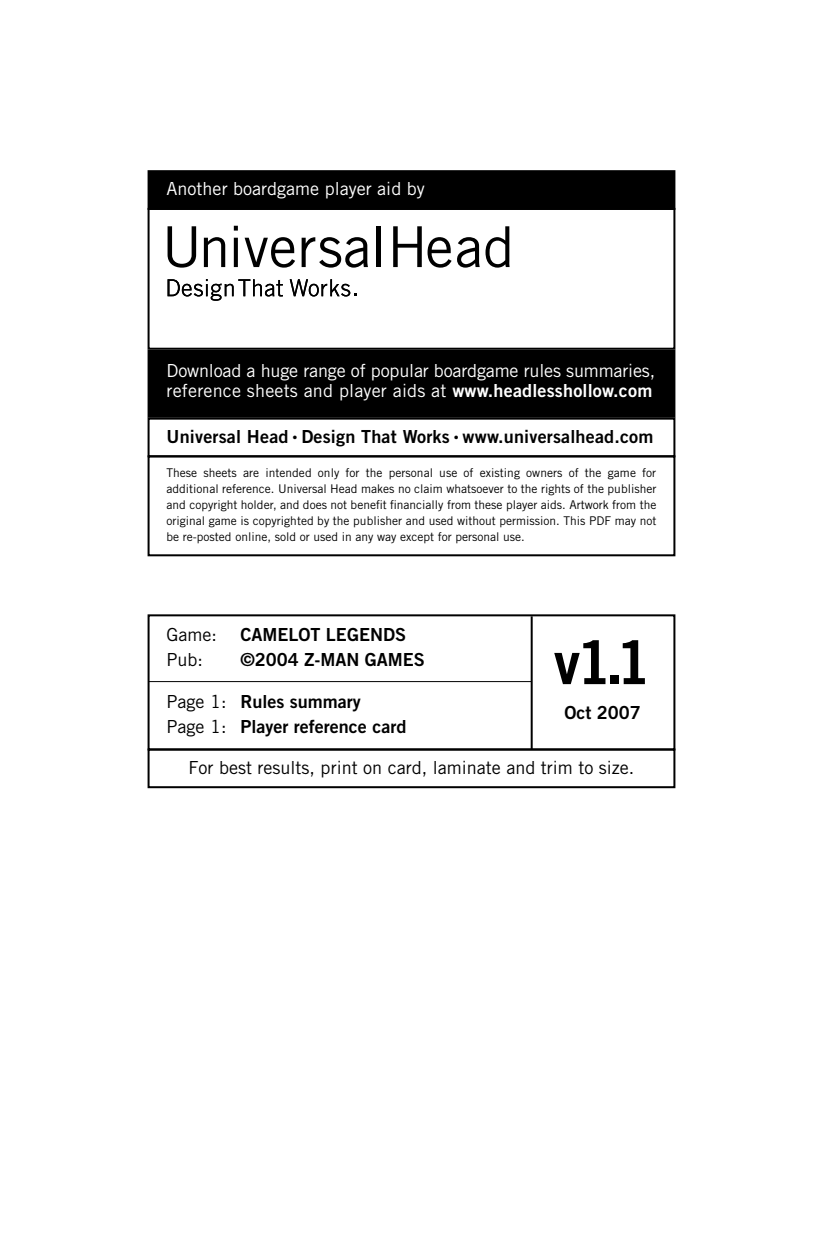
<style>
.page{position:relative;width:823px;height:1248px;background:#fff}
.page>*{position:absolute;margin:0;border:0;box-sizing:border-box;transform-origin:0 0}
.t1{font:60px "Trade Gothic Bold Two";color:#000}
.t2{font:18px/20px "Trade Gothic";color:#fff}
.t3{font:18px/25px "Trade Gothic Bold Two";color:#000}
.t4{font:18px "Trade Gothic";color:#000}
.t5{font:12px/16px "Trade Gothic";color:#000;text-align:justify}
.s1{font-family:"Trade Gothic Bold Two"}
.s2{font-size:10px}
.s3{font-family:"Trade Gothic"}
</style>
<div class="page">
<svg style="left:167px;top:226px;width:29px;height:41px"></svg>
<svg style="left:204px;top:237px;width:21px;height:30px"></svg>
<svg style="left:234px;top:226px;width:4px;height:4px"></svg>
<svg style="left:234px;top:238px;width:4px;height:29px"></svg>
<svg style="left:244px;top:237px;width:51px;height:30px"></svg>
<svg style="left:301px;top:237px;width:67px;height:30px"></svg>
<hr style="left:376px;top:226px;width:4px;height:41px;background:#000">
<svg style="left:393px;top:226px;width:28px;height:41px"></svg>
<svg style="left:427px;top:237px;width:24px;height:30px"></svg>
<svg style="left:457px;top:237px;width:22px;height:30px"></svg>
<svg style="left:485px;top:226px;width:24px;height:41px"></svg>
<svg style="left:167px;top:279px;width:116px;height:22px"></svg>
<svg style="left:289px;top:279px;width:67px;height:17px"></svg>
<div style="left:148px;top:171px;width:526px;height:38px;background:#000"></div>
<div style="left:147px;top:170px;width:528px;height:40px;border:2px solid #000"></div>
<div style="left:147px;top:208px;width:528px;height:141px;border:2px solid #000"></div>
<div style="left:147px;top:614px;width:528px;height:136px;border:2px solid #000"></div>
<hr style="left:530px;top:616px;width:2px;height:133px;background:#000">
<div style="left:148px;top:350px;width:526px;height:67px;background:#000"></div>
<div style="left:147px;top:349px;width:528px;height:69px;border:2px solid #000"></div>
<hr style="left:149px;top:681px;width:382px;height:1px;background:#000">
<div style="left:147px;top:417px;width:528px;height:40px;border:2px solid #000"></div>
<div style="left:147px;top:455px;width:528px;height:101px;border:2px solid #000"></div>
<div style="left:147px;top:748px;width:528px;height:40px;border:2px solid #000"></div>
<h2 class="t2" style="left:166px;top:178px;width:259px">Another boardgame player aid by</h2>
<h2 class="t2" style="left:166px;top:360px;width:490px">Download a huge range of popular boardgame rules summaries, reference sheets and player aids at <span class="s1">www.headlesshollow.com</span></h2>
<h2 class="t3" style="left:166px;top:423px;width:488px">Universal Head <span class="s2">•</span> Design That Works <span class="s2">•</span> www.universalhead.com</h2>
<p class="t5" style="left:166px;top:464px;width:491px">These sheets are intended only for the personal use of existing owners of the game for additional reference. Universal Head makes no claim whatsoever to the rights of the publisher and copyright holder, and does not benefit financially from these player aids. Artwork from the original game is copyrighted by the publisher and used without permission. This PDF may not be re-posted online, sold or used in any way except for personal use.</p>
<h2 class="t4" style="left:166px;top:623px;width:52px">Game:</h2>
<h2 class="t3" style="left:240px;top:621px;width:167px">CAMELOT LEGENDS</h2>
<h2 class="t4" style="left:166px;top:648px;width:38px">Pub:</h2>
<h2 class="t3" style="left:240px;top:646px;width:186px">©2004 Z-MAN GAMES</h2>
<h2 class="t3" style="left:166px;top:688px;width:241px"><span class="s3">Page 1:</span> Rules summary<br><span class="s3">Page 1:</span> Player reference card</h2>
<h1 class="t1" style="left:553px;top:625px;width:99px">v1.1</h1>
<h2 class="t3" style="left:564px;top:700px;width:78px">Oct 2007</h2>
<h2 class="t4" style="left:188px;top:757px;width:447px">For best results, print on card, laminate and trim to size.</h2>
</div>
